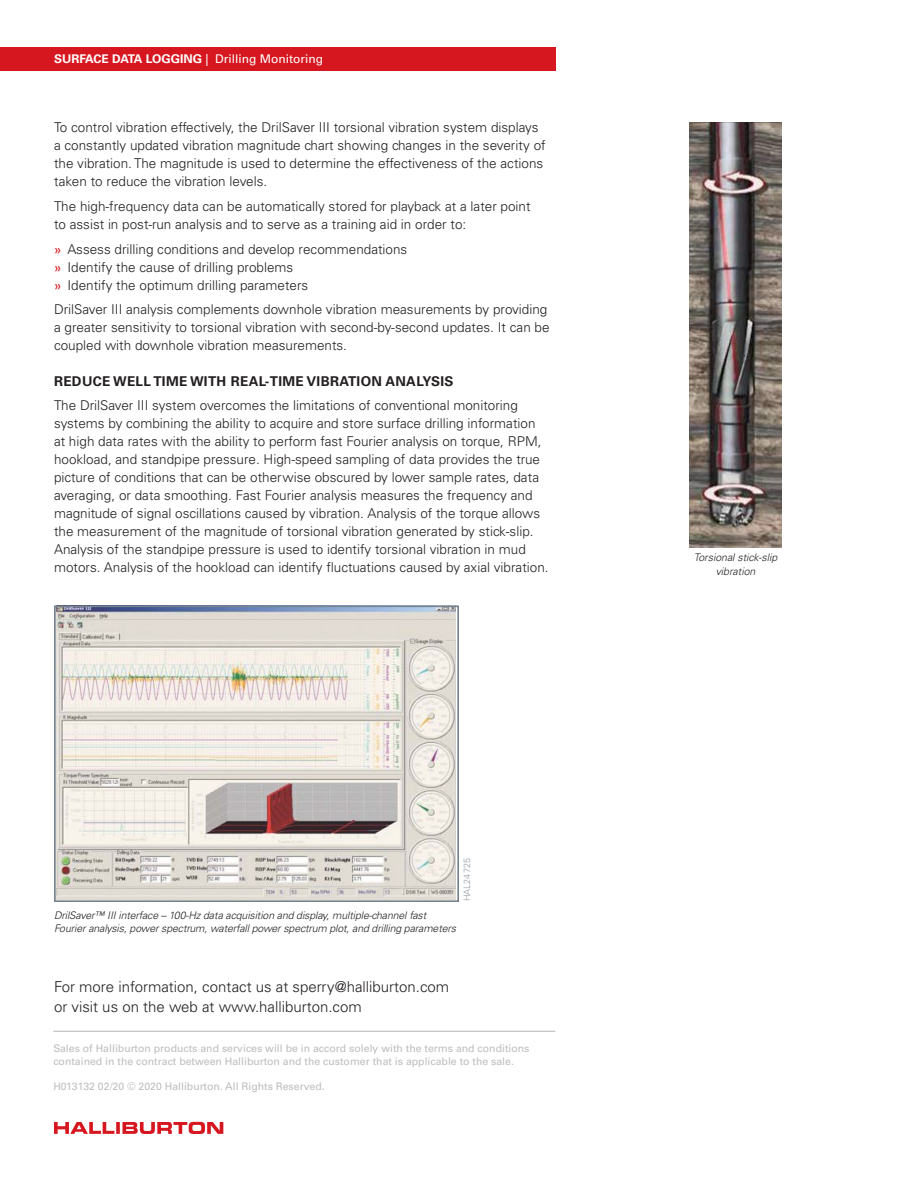
<style>
.page{position:relative;width:918px;height:1188px;background:#fff}
.page>*{position:absolute;margin:0;border:0;box-sizing:border-box;transform-origin:0 0}
.t1{font:300 15px/19.5px "Univers LT Std";color:#231f20}
.t2{font:300 13.5px/18px "Univers LT Std";color:#231f20}
.t3{font:700 13.5px "Univers LT Std";letter-spacing:.025em;color:#231f20}
.t4{font:12px "Univers LT Std";color:#fff}
.t5{font:10.5px/12.6px "Univers LT Std";color:#bcbdc0}
.t6{font:italic 300 10.5px/13.5px "Univers LT Std";letter-spacing:-.01em;color:#231f20}
.t7{font:300 9px "Univers LT Std";letter-spacing:.01em;color:#959ca1}
.s1{font-weight:700}
.s2{font-weight:400;color:#d7171f}
</style>
<div class="page">
<img style="left:57px;top:608px;width:399px;height:290px">
<div style="left:54px;top:605px;width:405px;height:296px;border:2px solid #778490"></div>
<img style="left:689px;top:122px;width:93px;height:426px">
<div style="left:0;top:47px;width:555px;height:23px;background:#d7171f"></div>
<hr style="left:53px;top:1031px;width:502px;height:1px;background:#bcbdc0">
<svg style="left:54px;top:1122px;width:169px;height:12px"></svg>
<p class="t4" style="left:54px;top:51px;width:313px"><span class="s1">LEVEL 1 CAPABI ITY</span> | Level 2 Capability (if applicable)</p>
<p class="t4" style="left:54px;top:51px;width:271px"><span class="s1">SURFACE DATA LOGGING</span> | Drilling Monitoring</p>
<p class="t2" style="left:54px;top:118px;width:493px">To control vibration effectively, the DrilSaver III torsional vibration system displays a constantly updated vibration magnitude chart showing changes in the severity of the vibration. The magnitude is used to determine the effectiveness of the actions taken to reduce the vibration levels.</p>
<p class="t2" style="left:54px;top:197px;width:478px">The high-frequency data can be automatically stored for playback at a later point to assist in post-run analysis and to serve as a training aid in order to:</p>
<p class="t2" style="left:54px;top:240px;width:355px"><span class="s2">»</span> Assess drilling conditions and develop recommendations <span class="s2">»</span> Identify the cause of drilling problems<br><span class="s2">»</span> Identify the optimum drilling parameters</p>
<p class="t2" style="left:54px;top:301px;width:497px">DrilSaver III analysis complements downhole vibration measurements by providing a greater sensitivity to torsional vibration with second-by-second updates. It can be coupled with downhole vibration measurements.</p>
<p class="t3" style="left:54px;top:373px;width:401px">REDUCE WELL TIME WITH REAL-TIME VIBRATION ANALYSIS</p>
<p class="t2" style="left:54px;top:397px;width:496px">The DrilSaver III system overcomes the limitations of conventional monitoring systems by combining the ability to acquire and store surface drilling information at high data rates with the ability to perform fast Fourier analysis on torque, RPM, hookload, and standpipe pressure. High-speed sampling of data provides the true picture of conditions that can be otherwise obscured by lower sample rates, data averaging, or data smoothing. Fast Fourier analysis measures the frequency and magnitude of signal oscillations caused by vibration. Analysis of the torque allows the measurement of the magnitude of torsional vibration generated by stick-slip.<br>Analysis of the standpipe pressure is used to identify torsional vibration in mud motors. Analysis of the hookload can identify fluctuations caused by axial vibration.</p>
<p class="t7" style="left:461px;top:901px;width:45px;rotate:-90deg">HAL24725</p>
<p class="t6" style="left:54px;top:908px;width:404px">DrilSaver™ III interface – 100-Hz data acquisition and display, multiple-channel fast<br>Fourier analysis, power spectrum, waterfall power spectrum plot, and drilling parameters</p>
<p class="t1" style="left:54px;top:977px;width:397px">For more information, contact us at sperry@halliburton.com or visit us on the web at www.halliburton.com</p>
<p class="t5" style="left:53px;top:1042px;width:478px">Sales of Halliburton products and services will be in accord solely with the terms and conditions contained in the contract between Halliburton and the customer that is applicable to the sale.</p>
<p class="t5" style="left:53px;top:1080px;width:273px">H013132 02/20 © 2020 Halliburton. All Rights Reserved.</p>
<p class="t6" style="left:694px;top:551px;width:85px;text-align:center">Torsional stick-slip vibration</p>
</div>
